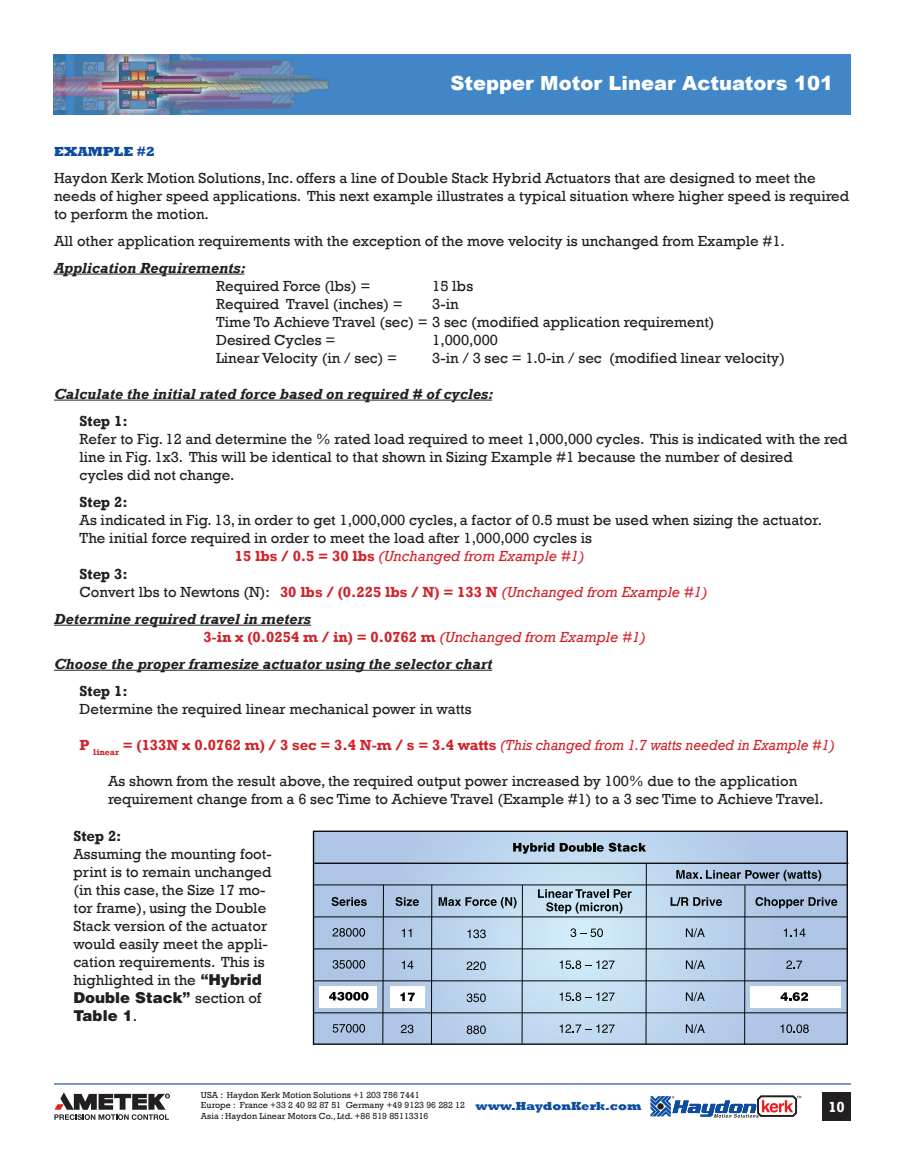
<style>
.page{position:relative;width:905px;height:1175px;background:#fff}
.page>*{position:absolute;margin:0;border:0;box-sizing:border-box;transform-origin:0 0}
.t1{font:900 19.5px "Arial";color:#fff}
.t2{font:15px/18px "Rockwell";color:#231f20}
.t3{font:italic 700 15px/18px "Rockwell";color:#231f20}
.t4{font:italic 15px "Rockwell";color:#d1232a}
.t5{font:italic 15px "Rockwell";color:#d1232a;scale:.95 1}
.t6{font:700 15px "Rockwell";color:#231f20}
.t7{font:900 15px/18px "Helvetica";color:#231f20}
.t8{font:700 15px "Rockwell";color:#fff}
.t9{font:800 13.5px "Rockwell";color:#0d4da1}
.t10{font:800 12px "Rockwell";color:#0d4da1}
.t11{font:9px/10.5px "Rockwell";color:#231f20}
.s1{font-weight:700;font-style:normal}
.s2{font-style:normal;color:#231f20}
.s3{font-style:normal;color:#d1232a}
.s4{font-weight:400;color:#d1232a}
.s5{font-family:"Helvetica";font-weight:900}
.s6{font-family:"Rockwell";font-weight:400}
</style>
<div class="page">
<img style="left:54px;top:54px;width:796px;height:60px">
<svg style="left:54px;top:1092px;width:115px;height:27px"></svg>
<svg style="left:650px;top:1095px;width:151px;height:22px"></svg>
<div style="left:822px;top:1092px;width:28px;height:28px;background:#231f20"></div>
<hr style="left:54px;top:1083px;width:796px;height:1px;background:#0d4da1">
<svg style="left:315px;top:832px;width:530px;height:210px;background:#afc6e4"></svg>
<div style="left:319px;top:985px;width:58px;height:22px;background:#fff"></div>
<div style="left:750px;top:985px;width:91px;height:22px;background:#fff"></div>
<svg style="left:513px;top:842px;width:133px;height:11px"></svg>
<svg style="left:745px;top:870px;width:76px;height:11px"></svg>
<svg style="left:332px;top:928px;width:33px;height:8px"></svg>
<svg style="left:332px;top:960px;width:33px;height:8px"></svg>
<svg style="left:329px;top:991px;width:39px;height:9px"></svg>
<svg style="left:332px;top:1024px;width:33px;height:8px"></svg>
<hr style="left:314px;top:862px;width:534px;height:2px;background:#040503">
<hr style="left:313px;top:884px;width:534px;height:1px;background:#040503">
<hr style="left:313px;top:916px;width:534px;height:1px;background:#040503">
<hr style="left:313px;top:948px;width:534px;height:1px;background:#040503">
<hr style="left:313px;top:980px;width:534px;height:1px;background:#040503">
<hr style="left:313px;top:1012px;width:534px;height:1px;background:#040503">
<svg style="left:331px;top:897px;width:36px;height:9px"></svg>
<svg style="left:755px;top:897px;width:82px;height:11px"></svg>
<svg style="left:783px;top:928px;width:22px;height:8px"></svg>
<svg style="left:786px;top:960px;width:16px;height:8px"></svg>
<svg style="left:780px;top:992px;width:28px;height:9px"></svg>
<svg style="left:780px;top:1024px;width:28px;height:9px"></svg>
<svg style="left:382px;top:862px;width:363px;height:183px;background:#afc5da"></svg>
<svg style="left:570px;top:928px;width:33px;height:9px"></svg>
<svg style="left:559px;top:960px;width:55px;height:9px"></svg>
<svg style="left:559px;top:992px;width:55px;height:9px"></svg>
<svg style="left:559px;top:1024px;width:55px;height:8px"></svg>
<hr style="left:54px;top:274px;width:190px;height:1px;background:#231f20">
<hr style="left:54px;top:400px;width:438px;height:1px;background:#231f20">
<hr style="left:54px;top:625px;width:257px;height:1px;background:#231f20">
<hr style="left:54px;top:670px;width:438px;height:1px;background:#231f20">
<h1 class="t1" style="left:450px;top:69px;width:384px">Stepper Motor Linear Actuators 101</h1>
<p class="t9" style="left:54px;top:143px;width:103px">EXAMPLE #2</p>
<p class="t2" style="left:54px;top:169px;width:796px">Haydon Kerk Motion Solutions, Inc. offers a line of Double Stack Hybrid Actuators that are designed to meet the needs of higher speed applications. This next example illustrates a typical situation where higher speed is required to perform the motion.</p>
<p class="t2" style="left:54px;top:232px;width:732px">All other application requirements with the exception of the move velocity is unchanged from Example #1.</p>
<p class="t3" style="left:54px;top:259px;width:193px">Application Requirements:</p>
<p class="t2" style="left:216px;top:277px;width:156px">Required Force (lbs) =</p>
<p class="t2" style="left:432px;top:277px;width:42px">15 lbs</p>
<p class="t2" style="left:216px;top:295px;width:188px">Required Travel (inches) =</p>
<p class="t2" style="left:216px;top:295px;width:500px;text-indent:216px">3-in<br>Time To Achieve Travel (sec) = 3 sec (modified application requirement)<br>Desired Cycles =</p>
<p class="t2" style="left:432px;top:331px;width:67px">1,000,000</p>
<p class="t2" style="left:216px;top:349px;width:182px">Linear Velocity (in / sec) =</p>
<p class="t2" style="left:432px;top:349px;width:354px">3-in / 3 sec = 1.0-in / sec (modified linear velocity)</p>
<p class="t3" style="left:54px;top:385px;width:441px">Calculate the initial rated force based on required # of cycles:</p>
<p class="t6" style="left:80px;top:412px;width:50px">Step 1:</p>
<p class="t2" style="left:80px;top:430px;width:769px">Refer to Fig. 12 and determine the % rated load required to meet 1,000,000 cycles. This is indicated with the red line in Fig. 1x3. This will be identical to that shown in Sizing Example #1 because the number of desired<br>cycles did not change.</p>
<p class="t6" style="left:80px;top:493px;width:50px">Step 2:</p>
<p class="t2" style="left:80px;top:511px;width:744px">As indicated in Fig. 13, in order to get 1,000,000 cycles, a factor of 0.5 must be used when sizing the actuator.</p>
<p class="t2" style="left:80px;top:529px;width:514px">The initial force required in order to meet the load after 1,000,000 cycles is</p>
<p class="t4" style="left:235px;top:547px;width:351px"><span class="s1">15 lbs / 0.5 = 30 lbs</span> (Unchanged from Example #1)</p>
<p class="t6" style="left:80px;top:565px;width:50px">Step 3:</p>
<p class="t4" style="left:80px;top:583px;width:629px"><span class="s2">Convert lbs to Newtons (N):</span> <span class="s1">30 lbs / (0.225 lbs / N) = 133 N</span> (Unchanged from Example #1)</p>
<p class="t3" style="left:203px;top:610px;width:444px;text-indent:-149px">Determine required travel in meters<br><span class="s3">3-in x (0.0254 m / in) = 0.0762 m</span> <span class="s4">(Unchanged from Example #1)</span></p>
<p class="t3" style="left:54px;top:655px;width:439px">Choose the proper framesize actuator using the selector chart</p>
<p class="t6" style="left:80px;top:682px;width:50px">Step 1:</p>
<p class="t2" style="left:80px;top:700px;width:393px">Determine the required linear mechanical power in watts</p>
<p class="t5" style="left:80px;top:736px;width:796px"><span class="s1">P</span> <sub>linear</sub> <span class="s1">= (133N x 0.0762 m) / 3 sec = 3.4 N-m / s = 3.4 watts</span> (This changed from 1.7 watts needed in Example #1)</p>
<p class="t2" style="left:108px;top:772px;width:717px">As shown from the result above, the required output power increased by 100% due to the application requirement change from a 6 sec Time to Achieve Travel (Example #1) to a 3 sec Time to Achieve Travel.</p>
<p class="t6" style="left:73px;top:827px;width:50px">Step 2:</p>
<p class="t2" style="left:73px;top:845px;width:200px">Assuming the mounting foot&shy;print is to remain unchanged (in this case, the Size 17 mo&shy;tor frame), using the Double<br>Stack version of the actuator would easily meet the appli&shy;cation requirements. This is highlighted in the <span class="s5">“Hybrid</span></p>
<p class="t7" style="left:73px;top:988px;width:189px">Double Stack” <span class="s6">section of<br></span>Table 1<span class="s6">.</span></p>
<p class="t11" style="left:201px;top:1089px;width:265px">USA : Haydon Kerk Motion Solutions +1 203 756 7441<br>Europe : France +33 2 40 92 87 51 Germany +49 9123 96 282 12<br>Asia : Haydon Linear Motors Co., Ltd. +86 519 85113316</p>
<p class="t10" style="left:475px;top:1098px;width:167px">www.HaydonKerk.com</p>
<p class="t8" style="left:828px;top:1098px;width:18px">10</p>
</div>
